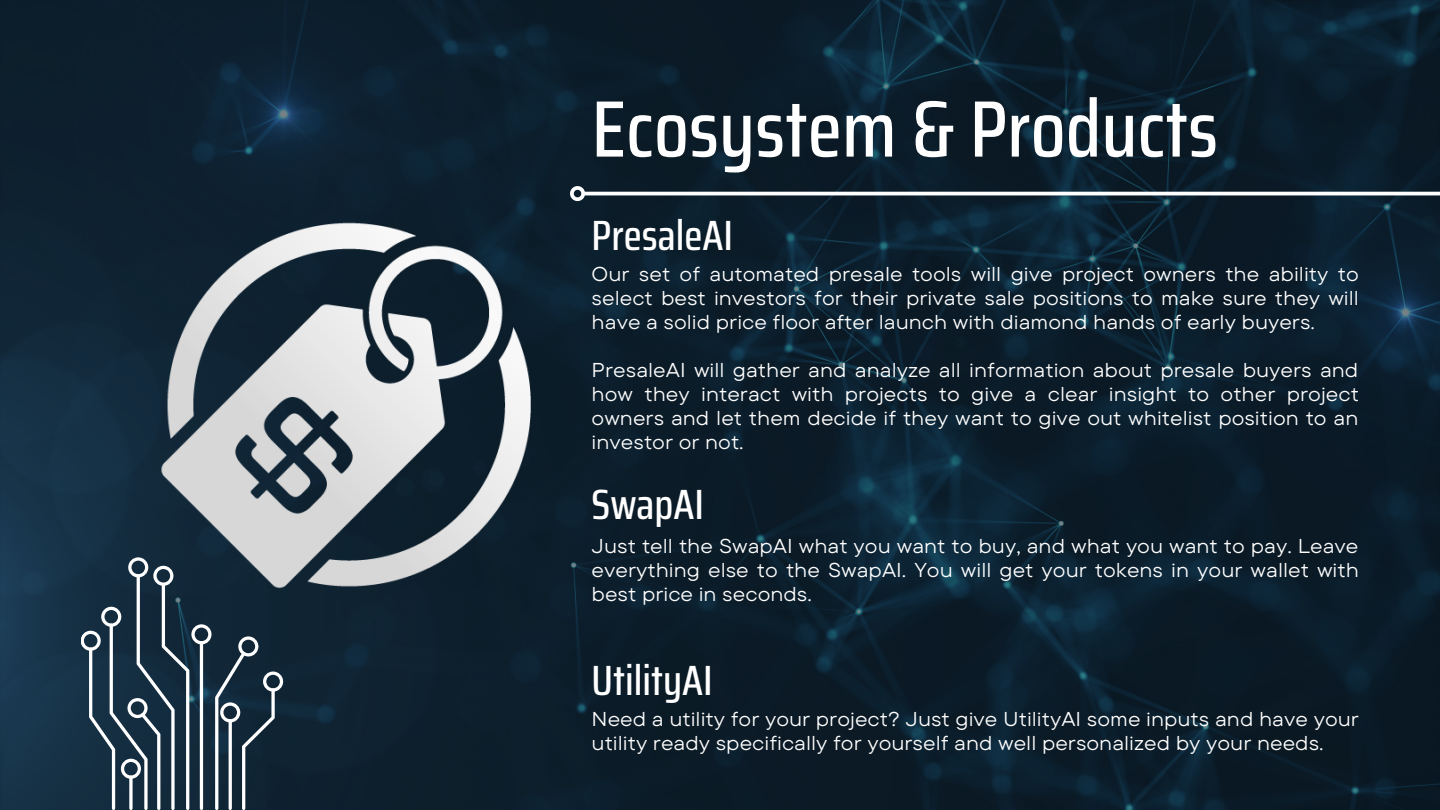
<style>
.page{position:relative;width:1440px;height:810px;background:#fff}
.page>*{position:absolute;margin:0;border:0;box-sizing:border-box;transform-origin:0 0}
.t1{font:500 80px "Saira Condensed";color:#fff}
.t2{font:500 42.4px "Saira Condensed";color:#fff}
.t3{font:20px/24px "TT Commons Pro Exp";color:#fff;text-align:justify}
</style>
<div class="page">
<img style="left:0;top:0;width:1440px;height:810px">
<hr style="left:584px;top:192px;width:856px;height:3px;background:#fff">
<svg style="left:570px;top:183px;width:18px;height:21px"></svg>
<svg style="left:1437px;top:183px;width:3px;height:21px"></svg>
<svg style="left:81px;top:557px;width:202px;height:253px;background:#364a59"></svg>
<img style="left:115px;top:178px;width:455px;height:455px">
<h1 class="t1" style="left:592px;top:66px;width:628px">Ecosystem &amp; Products</h1>
<h2 class="t2" style="left:592px;top:202px;width:143px">PresaleAI</h2>
<p class="t3" style="left:592px;top:261px;width:769px">Our set of automated presale tools will give project owners the ability to select best investors for their private sale positions to make sure they will have a solid price floor after launch with diamond hands of early buyers.</p>
<p class="t3" style="left:592px;top:357px;width:769px">PresaleAI will gather and analyze all information about presale buyers and how they interact with projects to give a clear insight to other project owners and let them decide if they want to give out whitelist position to an investor or not.</p>
<h2 class="t2" style="left:592px;top:471px;width:114px">SwapAI</h2>
<p class="t3" style="left:592px;top:533px;width:769px">Just tell the SwapAI what you want to buy, and what you want to pay. Leave everything else to the SwapAI. You will get your tokens in your wallet with best price in seconds.</p>
<h2 class="t2" style="left:592px;top:647px;width:123px">UtilityAI</h2>
<p class="t3" style="left:592px;top:706px;width:769px">Need a utility for your project? Just give UtilityAI some inputs and have your utility ready specifically for yourself and well personalized by your needs.</p>
</div>
